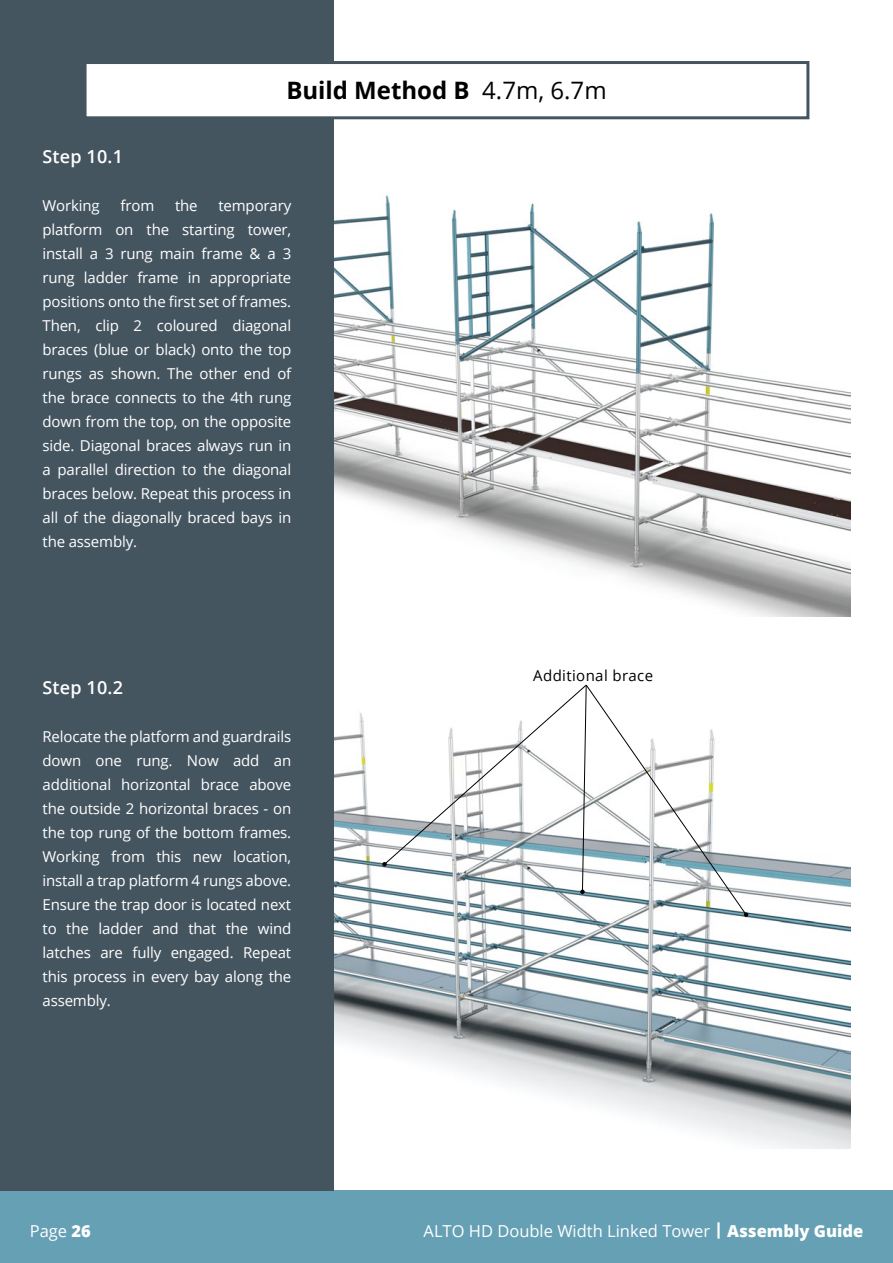
<style>
.page{position:relative;width:893px;height:1263px;background:#fff}
.page>*{position:absolute;margin:0;border:0;box-sizing:border-box;transform-origin:0 0}
.t1{font:700 24px "Open Sans";color:#000}
.t2{font:600 18px "Open Sans";letter-spacing:.01em;color:#fff}
.t3{font:16.5px "Open Sans";color:#fff}
.t4{font:15px/24px "Open Sans";letter-spacing:-.01em;color:#fff;text-align:justify}
.t5{font:15px "Open Sans";letter-spacing:.025em;color:#000}
.s1{font-weight:400}
.s2{font-weight:800}
</style>
<div class="page">
<img style="left:334px;top:195px;width:516px;height:422px">
<img style="left:334px;top:713px;width:516px;height:435px">
<div style="left:0;top:1191px;width:893px;height:72px;background:#65a0b4"></div>
<div style="left:0;top:0;width:334px;height:1191px;background:#455560"></div>
<div style="left:85px;top:63px;width:723px;height:55px;background:#fff"></div>
<div style="left:84px;top:61px;width:725px;height:58px;border:3px solid #455560"></div>
<svg style="left:382px;top:684px;width:366px;height:233px"></svg>
<h1 class="t1" style="left:286px;top:74px;width:322px">Build Method B <span class="s1">4.7m, 6.7m</span></h1>
<p class="t2" style="left:43px;top:144px;width:82px">Step 10.1</p>
<p class="t4" style="left:43px;top:193px;width:59px">Working</p>
<p class="t4" style="left:121px;top:193px;width:35px">from</p>
<p class="t4" style="left:175px;top:193px;width:24px">the</p>
<p class="t4" style="left:43px;top:193px;width:250px;text-indent:176px">temporary platform on the starting tower, install a 3 rung main frame &amp; a 3 rung ladder frame in appropriate positions onto the first set of frames.<br>Then, clip 2 coloured diagonal braces (blue or black) onto the top rungs as shown. The other end of the brace connects to the 4th rung down from the top, on the opposite side. Diagonal braces always run in a parallel direction to the diagonal braces below. Repeat this process in all of the diagonally braced bays in the assembly.</p>
<p class="t2" style="left:43px;top:675px;width:82px">Step 10.2</p>
<p class="t4" style="left:43px;top:724px;width:250px">Relocate the platform and guardrails down one rung. Now add an additional horizontal brace above the outside 2 horizontal braces - on the top rung of the bottom frames.<br>Working from this new location, install a trap platform 4 rungs above.<br>Ensure the trap door is located next to the ladder and that the wind latches are fully engaged. Repeat this process in every bay along the assembly.</p>
<p class="t5" style="left:533px;top:665px;width:121px">Additional brace</p>
<p class="t3" style="left:30px;top:1219px;width:63px">Page <span class="s2">26</span></p>
<p class="t3" style="left:424px;top:1219px;width:441px">ALTO HD Double Width Linked Tower <span class="s2">| Assembly Guide</span></p>
</div>
